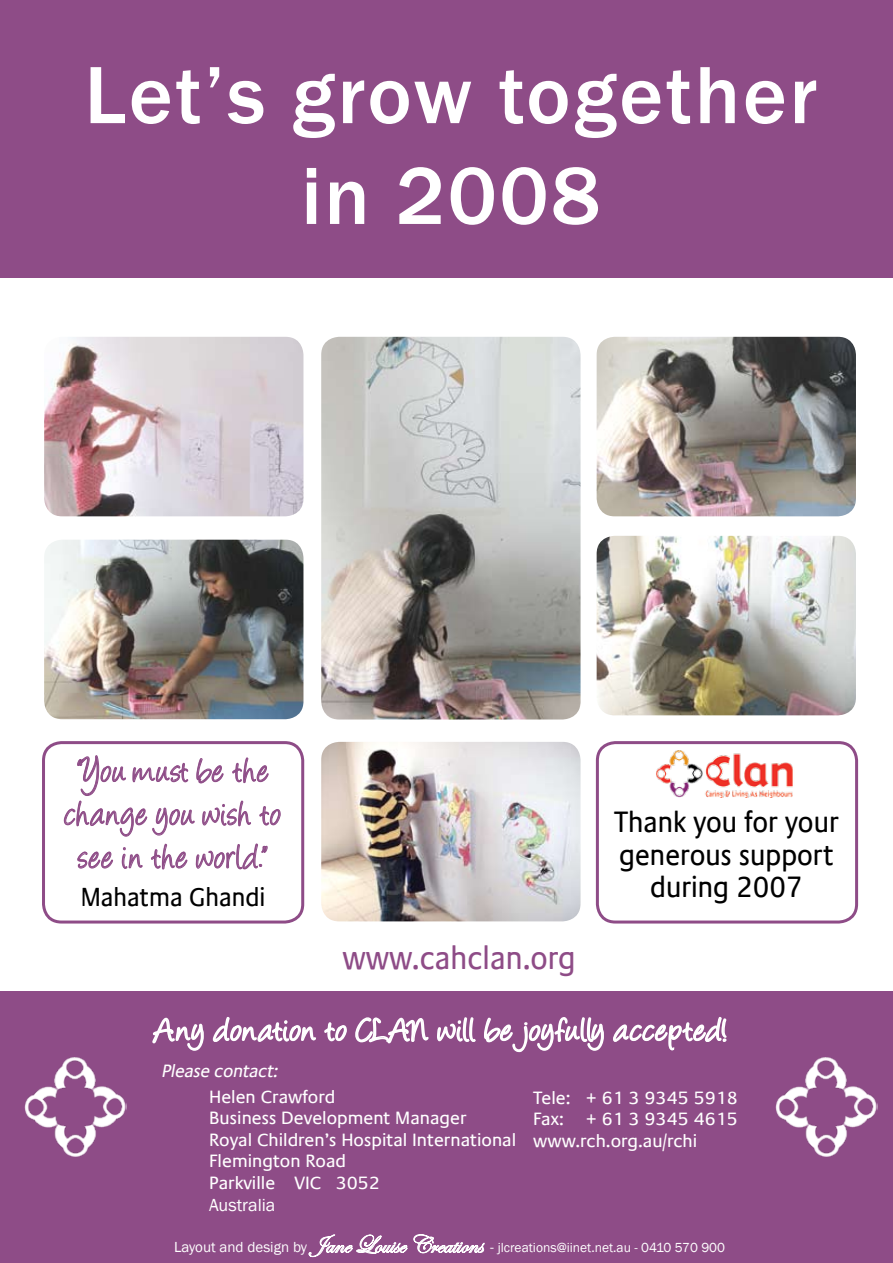
<style>
.page{position:relative;width:893px;height:1263px;background:#fff}
.page>*{position:absolute;margin:0;border:0;box-sizing:border-box;transform-origin:0 0}
.t1{font:500 84px/100.8px "Franklin Gothic";letter-spacing:.03em;color:#fff;text-align:center}
.t2{font:39.6px/43.2px "Angelina";letter-spacing:.045em;color:#8e4c87;text-align:center;scale:.91 1}
.t3{font:33px "Praxis Com";color:#8e4c87;scale:.9 1}
.t4{font:29.7px/32.4px "Praxis Com";color:#000;text-align:center;scale:.91 1}
.t5{font:26.4px "Praxis Com";color:#000;scale:.91 1}
.t6{font:18px/21.6px "Praxis Com";color:#fff}
.t7{font:italic 18px "Praxis Com";color:#fff}
.t8{font:18px "Franklin Gothic";color:#fff}
.t9{font:13.5px "Franklin Gothic";color:#fff}
.s1{font-size:15px}
.s2{font-family:"Edwardian Script ITC";font-size:25.5px}
</style>
<div class="page">
<div style="left:0;top:991px;width:893px;height:272px;background:#8e4c87"></div>
<svg style="left:309px;top:1234px;width:176px;height:24px"></svg>
<svg style="left:152px;top:1017px;width:52px;height:34px"></svg>
<svg style="left:212px;top:1017px;width:104px;height:25px"></svg>
<svg style="left:324px;top:1022px;width:23px;height:20px"></svg>
<svg style="left:355px;top:1017px;width:74px;height:27px"></svg>
<svg style="left:437px;top:1017px;width:39px;height:25px"></svg>
<svg style="left:484px;top:1017px;width:120px;height:36px"></svg>
<svg style="left:613px;top:1017px;width:114px;height:34px"></svg>
<img style="left:776px;top:1057px;width:102px;height:100px">
<img style="left:25px;top:1057px;width:102px;height:100px">
<img style="left:44px;top:337px;width:259px;height:179px;border-radius:18px">
<img style="left:44px;top:540px;width:259px;height:179px;border-radius:18px">
<img style="left:597px;top:536px;width:259px;height:179px;border-radius:18px">
<img style="left:321px;top:742px;width:260px;height:179px;border-radius:18px">
<div style="left:596px;top:741px;width:262px;height:182px;border:3px solid #8e4c87;border-radius:18px"></div>
<img style="left:656px;top:750px;width:137px;height:47px">
<img style="left:321px;top:337px;width:260px;height:382px;border-radius:18px">
<img style="left:597px;top:337px;width:259px;height:179px;border-radius:18px">
<div style="left:0;top:0;width:893px;height:278px;background:#8e4c87"></div>
<div style="left:42px;top:741px;width:262px;height:182px;border:3px solid #8e4c87;border-radius:18px"></div>
<svg style="left:64px;top:741px;width:217px;height:129px"></svg>
<h1 class="t1" style="left:84px;top:46px;width:734px">Let’s grow together in 2008</h1>
<h2 class="t2" style="left:65px;top:753px;width:239px">“You must be the change you wish to see in the world.”</h2>
<h3 class="t5" style="left:81px;top:882px;width:204px">Mahatma Ghandi</h3>
<h3 class="t3" style="left:342px;top:938px;width:261px">www.cahclan.org</h3>
<h3 class="t4" style="left:614px;top:806px;width:248px">Thank you for your generous support during 2007</h3>
<p class="t7" style="left:161px;top:1060px;width:121px">Please contact:</p>
<p class="t6" style="left:209px;top:1086px;width:309px">Helen Crawford<br>Business Development Manager<br>Royal Children’s Hospital International<br>Flemington Road<br>Parkville VIC 3052</p>
<p class="t8" style="left:209px;top:1193px;width:68px">Australia</p>
<p class="t6" style="left:533px;top:1087px;width:206px;text-align:justify">Tele: + 61 3 9345 5918<br>Fax: + 61 3 9345 4615 www.rch.org.au/rchi</p>
<p class="t9" style="left:174px;top:1239px;width:552px"><span class="s1">Layout and design by</span> <span class="s2">Jane Louise Creations</span> <span class="s1">-</span> jlcreations@iinet.net.au - 0410 570 900</p>
</div>
